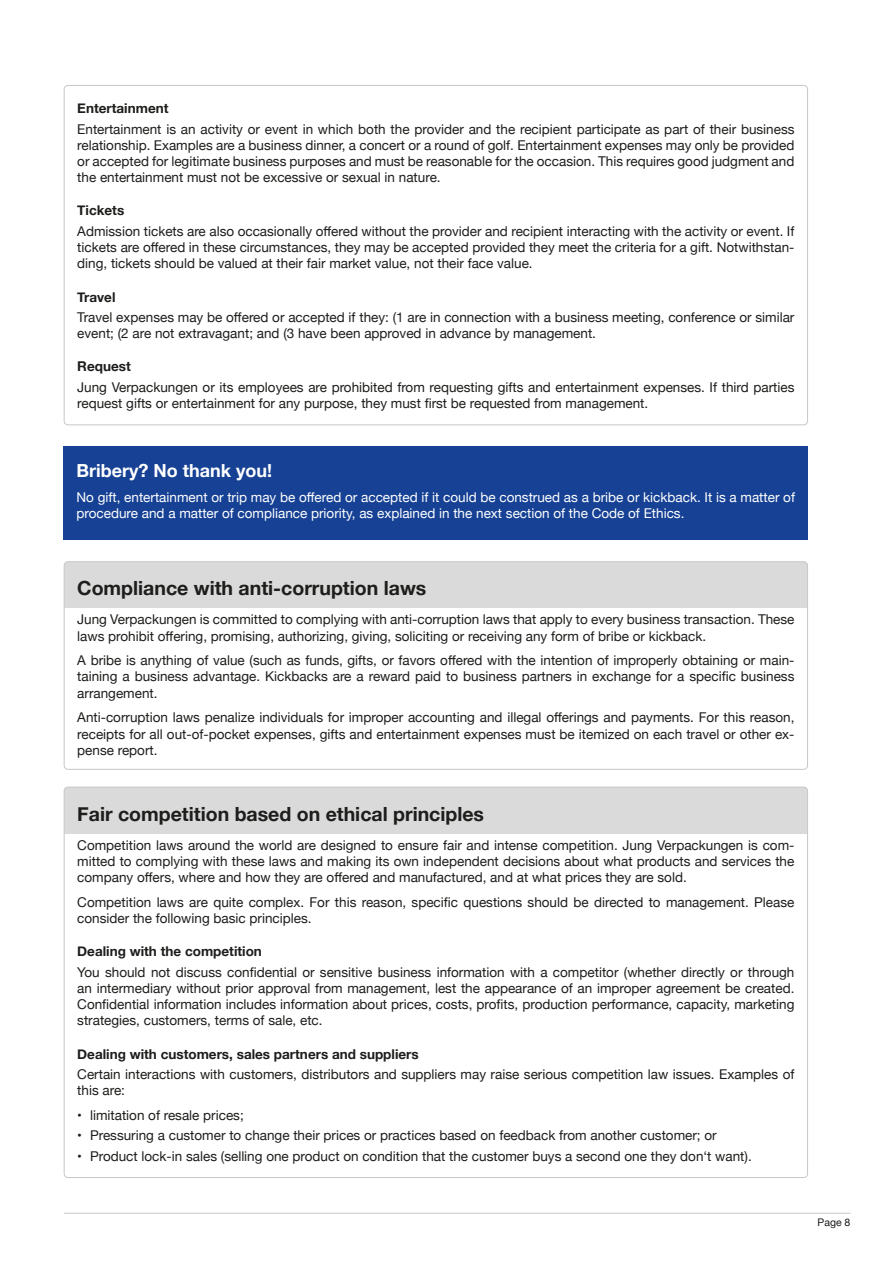
<style>
.page{position:relative;width:893px;height:1263px;background:#fff}
.page>*{position:absolute;margin:0;border:0;box-sizing:border-box;transform-origin:0 0}
.t1{font:700 19.5px "Helvetica Neue";color:#1d1d1b}
.t2{font:700 18px "Helvetica Neue";color:#fff}
.t3{font:13.5px/16.2px "Helvetica Neue";color:#1d1d1b;text-align:justify}
.t4{font:13.5px/16.2px "Helvetica Neue";color:#fff}
.t5{font:700 13.5px "Helvetica Neue";color:#1d1d1b}
.t6{font:10.5px "Helvetica Neue";color:#1d1d1b}
</style>
<div class="page">
<hr style="left:64px;top:1213px;width:786px;height:1px;background:#c7c7c6">
<div style="left:64px;top:446px;width:744px;height:94px;background:#164194"></div>
<div style="left:64px;top:787px;width:743px;height:46px;background:#dadada"></div>
<div style="left:64px;top:562px;width:743px;height:46px;background:#dadada"></div>
<div style="left:64px;top:561px;width:744px;height:209px;border:1px solid #c7c7c6;border-radius:4px"></div>
<p class="t5" style="left:77px;top:98px;width:93px">Entertainment</p>
<p class="t3" style="left:77px;top:122px;width:719px">Entertainment is an activity or event in which both the provider and the recipient participate as part of their business relationship. Examples are a business dinner, a concert or a round of golf. Entertainment expenses may only be provided or accepted for legitimate business purposes and must be reasonable for the occasion. This requires good judgment and the entertainment must not be excessive or sexual in nature.</p>
<p class="t5" style="left:77px;top:200px;width:48px">Tickets</p>
<p class="t3" style="left:77px;top:224px;width:719px">Admission tickets are also occasionally offered without the provider and recipient interacting with the activity or event. If tickets are offered in these circumstances, they may be accepted provided they meet the criteria for a gift. Notwithstan&shy;ding, tickets should be valued at their fair market value, not their face value.</p>
<p class="t5" style="left:77px;top:286px;width:40px">Travel</p>
<p class="t3" style="left:77px;top:310px;width:719px">Travel expenses may be offered or accepted if they: (1 are in connection with a business meeting, conference or similar event; (2 are not extravagant; and (3 have been approved in advance by management.</p>
<p class="t5" style="left:77px;top:356px;width:55px">Request</p>
<p class="t3" style="left:77px;top:380px;width:719px">Jung Verpackungen or its employees are prohibited from requesting gifts and entertainment expenses. If third parties request gifts or entertainment for any purpose, they must first be requested from management.</p>
<h2 class="t2" style="left:77px;top:456px;width:197px">Bribery? No thank you!</h2>
<p class="t4" style="left:77px;top:489px;width:720px">No gift, entertainment or trip may be offered or accepted if it could be construed as a bribe or kickback. It is a matter of procedure and a matter of compliance priority, as explained in the next section of the Code of Ethics.</p>
<h1 class="t1" style="left:77px;top:573px;width:351px">Compliance with anti-corruption laws</h1>
<p class="t3" style="left:77px;top:612px;width:719px">Jung Verpackungen is committed to complying with anti-corruption laws that apply to every business transaction. These laws prohibit offering, promising, authorizing, giving, soliciting or receiving any form of bribe or kickback.</p>
<p class="t3" style="left:77px;top:653px;width:719px">A bribe is anything of value (such as funds, gifts, or favors offered with the intention of improperly obtaining or main&shy;taining a business advantage. Kickbacks are a reward paid to business partners in exchange for a specific business arrangement.</p>
<p class="t3" style="left:77px;top:710px;width:719px">Anti-corruption laws penalize individuals for improper accounting and illegal offerings and payments. For this reason, receipts for all out-of-pocket expenses, gifts and entertainment expenses must be itemized on each travel or other ex&shy;pense report.</p>
<h1 class="t1" style="left:77px;top:798px;width:408px">Fair competition based on ethical principles</h1>
<p class="t3" style="left:77px;top:837px;width:719px">Competition laws around the world are designed to ensure fair and intense competition. Jung Verpackungen is com&shy;mitted to complying with these laws and making its own independent decisions about what products and services the company offers, where and how they are offered and manufactured, and at what prices they are sold.</p>
<p class="t3" style="left:77px;top:895px;width:719px">Competition laws are quite complex. For this reason, specific questions should be directed to management. Please consider the following basic principles.</p>
<p class="t5" style="left:77px;top:941px;width:186px">Dealing with the competition</p>
<p class="t3" style="left:77px;top:964px;width:719px">You should not discuss confidential or sensitive business information with a competitor (whether directly or through an intermediary without prior approval from management, lest the appearance of an improper agreement be created.<br>Confidential information includes information about prices, costs, profits, production performance, capacity, marketing strategies, customers, terms of sale, etc.</p>
<p class="t5" style="left:77px;top:1043px;width:343px">Dealing with customers, sales partners and suppliers</p>
<p class="t3" style="left:77px;top:1067px;width:719px">Certain interactions with customers, distributors and suppliers may raise serious competition law issues. Examples of this are:</p>
<p class="t3" style="left:77px;top:1108px;width:168px">• limitation of resale prices;</p>
<p class="t3" style="left:77px;top:1128px;width:641px">• Pressuring a customer to change their prices or practices based on feedback from another customer; or</p>
<p class="t3" style="left:77px;top:1149px;width:676px">• Product lock-in sales (selling one product on condition that the customer buys a second one they don‘t want).</p>
<p class="t6" style="left:818px;top:1215px;width:34px">Page 8</p>
</div>
